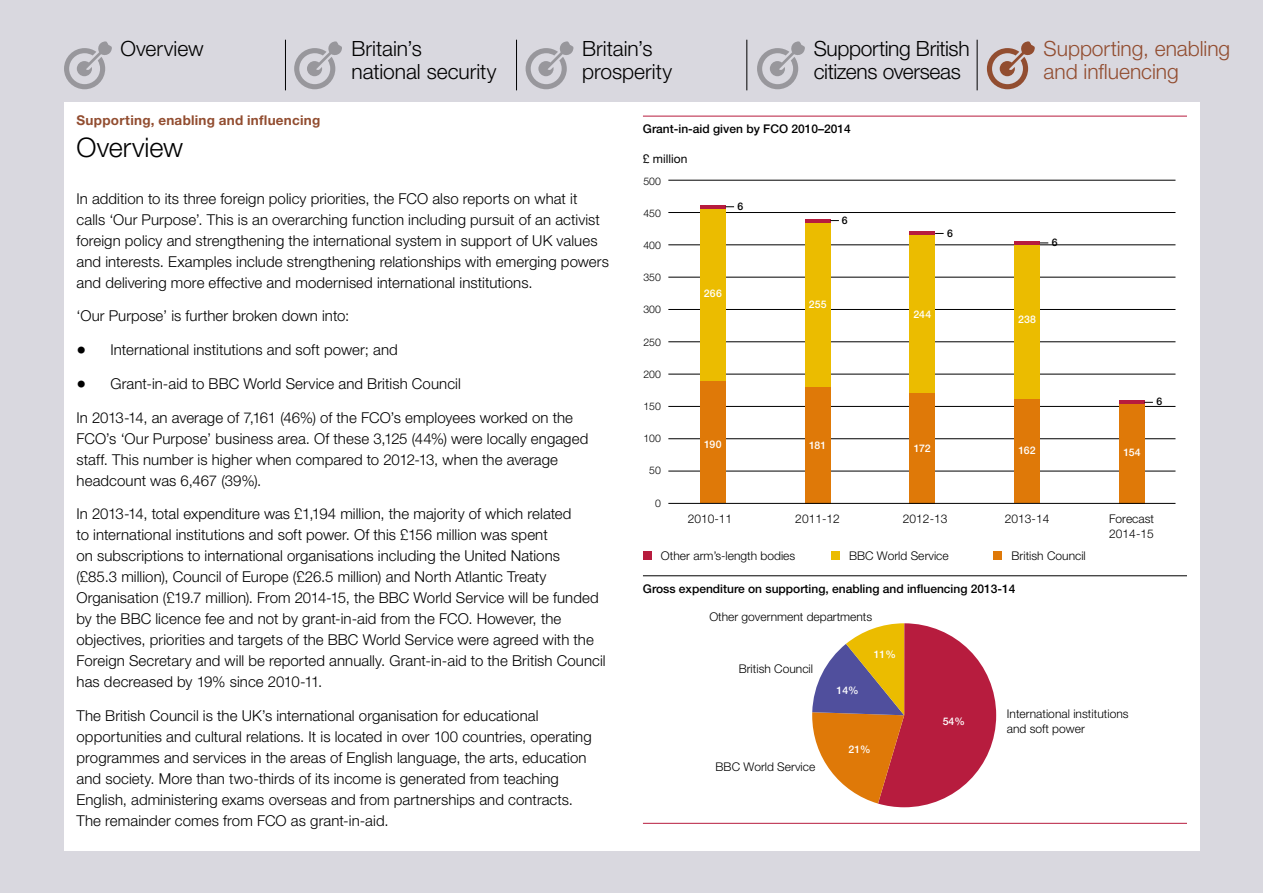
<style>
.page{position:relative;width:1263px;height:893px;background:#d9d8df}
.page>*{position:absolute;margin:0;border:0;box-sizing:border-box;transform-origin:0 0}
.t1{font:300 27px "Helvetica Neue LT Std";color:#000}
.t2{font:300 21px/22.5px "Helvetica Neue LT Std";letter-spacing:-.005em;color:#000}
.t3{font:300 21px/22.5px "Helvetica Neue LT Std";letter-spacing:-.005em;color:#924d30}
.t4{font:300 15px/21px "Helvetica Neue LT Std";letter-spacing:.005em;color:#000}
.t5{font:700 13.5px "Helvetica Neue LT Std";letter-spacing:.02em;color:#924d30}
.t6{font:300 12px/15px "Helvetica Neue LT Std";color:#000}
.t7{font:500 12px "Helvetica Neue LT Std";color:#000}
.t8{font:12px "Helvetica Neue LT Std";color:#000}
.t9{font:500 10.5px "Helvetica Neue LT Std";letter-spacing:.005em;color:#fff}
.t10{font:300 10.5px "Helvetica Neue LT Std";color:#000}
.t11{font:500 10.5px "Helvetica Neue LT Std";color:#000}
.s1{font-size:19.5px}
</style>
<div class="page">
<hr style="left:285px;top:40px;width:1px;height:50px;background:#000">
<hr style="left:516px;top:40px;width:1px;height:50px;background:#000">
<hr style="left:746px;top:40px;width:1px;height:50px;background:#000">
<hr style="left:977px;top:40px;width:1px;height:50px;background:#000">
<svg style="left:64px;top:41px;width:48px;height:48px"></svg>
<svg style="left:294px;top:41px;width:48px;height:48px"></svg>
<svg style="left:526px;top:41px;width:48px;height:48px"></svg>
<svg style="left:757px;top:41px;width:48px;height:48px"></svg>
<svg style="left:987px;top:41px;width:48px;height:48px"></svg>
<div style="left:64px;top:103px;width:1135px;height:748px;background:#fff"></div>
<hr style="left:668px;top:471px;width:507px;height:1px;background:#000">
<hr style="left:668px;top:438px;width:507px;height:1px;background:#000">
<hr style="left:668px;top:406px;width:507px;height:1px;background:#000">
<hr style="left:668px;top:374px;width:507px;height:1px;background:#000">
<hr style="left:668px;top:342px;width:507px;height:1px;background:#000">
<hr style="left:668px;top:309px;width:507px;height:1px;background:#000">
<hr style="left:668px;top:277px;width:507px;height:1px;background:#000">
<hr style="left:668px;top:245px;width:507px;height:1px;background:#000">
<hr style="left:668px;top:212px;width:507px;height:1px;background:#000">
<hr style="left:668px;top:180px;width:507px;height:1px;background:#000">
<div style="left:700px;top:380px;width:25px;height:123px;background:#df7908"></div>
<div style="left:700px;top:209px;width:25px;height:171px;background:#ebbc00"></div>
<hr style="left:700px;top:205px;width:25px;height:4px;background:#b71c3e">
<div style="left:805px;top:387px;width:25px;height:116px;background:#df7908"></div>
<div style="left:805px;top:222px;width:25px;height:165px;background:#ebbc00"></div>
<hr style="left:805px;top:219px;width:25px;height:3px;background:#b71c3e">
<div style="left:909px;top:393px;width:26px;height:110px;background:#df7908"></div>
<div style="left:909px;top:235px;width:26px;height:158px;background:#ebbc00"></div>
<hr style="left:909px;top:232px;width:26px;height:3px;background:#b71c3e">
<div style="left:1014px;top:398px;width:26px;height:105px;background:#df7908"></div>
<div style="left:1014px;top:245px;width:26px;height:153px;background:#ebbc00"></div>
<hr style="left:1014px;top:241px;width:26px;height:4px;background:#b71c3e">
<div style="left:1119px;top:404px;width:25px;height:99px;background:#df7908"></div>
<hr style="left:1119px;top:400px;width:25px;height:4px;background:#b71c3e">
<hr style="left:668px;top:503px;width:507px;height:1px;background:#000">
<svg style="left:812px;top:623px;width:184px;height:184px"></svg>
<hr style="left:643px;top:116px;width:543px;height:1px;background:#b71c3e">
<hr style="left:643px;top:823px;width:543px;height:1px;background:#b71c3e">
<hr style="left:643px;top:575px;width:543px;height:1px;background:#000">
<div style="left:643px;top:552px;width:8px;height:8px;background:#b71c3e"></div>
<div style="left:831px;top:552px;width:9px;height:8px;background:#ebbc00"></div>
<div style="left:993px;top:552px;width:9px;height:8px;background:#df7908"></div>
<h2 class="t2" style="left:120px;top:37px;width:85px">Overview</h2>
<h2 class="t2" style="left:352px;top:37px;width:146px">Britain’s<br>national security</h2>
<p class="t5" style="left:77px;top:112px;width:245px">Supporting, enabling and influencing</p>
<h1 class="t1" style="left:77px;top:131px;width:108px">Overview</h1>
<p class="t4" style="left:77px;top:187px;width:534px">In addition to its three foreign policy priorities, the FCO also reports on what it calls ‘Our Purpose’. This is an overarching function including pursuit of an activist foreign policy and strengthening the international system in support of UK values and interests. Examples include strengthening relationships with emerging powers and delivering more effective and modernised international institutions.</p>
<p class="t4" style="left:77px;top:305px;width:274px">‘Our Purpose’ is further broken down into:</p>
<p class="t4" style="left:77px;top:339px;width:323px"><span class="s1">•</span> International institutions and soft power; and</p>
<p class="t4" style="left:77px;top:373px;width:386px"><span class="s1">•</span> Grant-in-aid to BBC World Service and British Council</p>
<p class="t4" style="left:77px;top:406px;width:513px">In 2013-14, an average of 7,161 (46%) of the FCO’s employees worked on the FCO’s ‘Our Purpose’ business area. Of these 3,125 (44%) were locally engaged staff. This number is higher when compared to 2012-13, when the average headcount was 6,467 (39%).</p>
<p class="t4" style="left:77px;top:503px;width:531px">In 2013-14, total expenditure was £1,194 million, the majority of which related<br>to international institutions and soft power. Of this £156 million was spent<br>on subscriptions to international organisations including the United Nations<br>(£85.3 million), Council of Europe (£26.5 million) and North Atlantic Treaty Organisation (£19.7 million). From 2014-15, the BBC World Service will be funded by the BBC licence fee and not by grant-in-aid from the FCO. However, the objectives, priorities and targets of the BBC World Service were agreed with the Foreign Secretary and will be reported annually. Grant-in-aid to the British Council has decreased by 19% since 2010-11.</p>
<p class="t4" style="left:77px;top:705px;width:517px">The British Council is the UK’s international organisation for educational opportunities and cultural relations. It is located in over 100 countries, operating programmes and services in the areas of English language, the arts, education and society. More than two-thirds of its income is generated from teaching English, administering exams overseas and from partnerships and contracts.<br>The remainder comes from FCO as grant-in-aid.</p>
<h2 class="t2" style="left:582px;top:37px;width:91px">Britain’s prosperity</h2>
<h2 class="t2" style="left:814px;top:37px;width:157px">Supporting British citizens overseas</h2>
<h2 class="t3" style="left:1043px;top:37px;width:188px">Supporting, enabling and influencing</h2>
<p class="t7" style="left:643px;top:121px;width:209px">Grant-in-aid given by FCO 2010–2014</p>
<p class="t8" style="left:643px;top:152px;width:46px">£ million</p>
<p class="t10" style="left:643px;top:175px;width:19px">500</p>
<p class="t11" style="left:737px;top:200px;width:7px">6</p>
<p class="t10" style="left:643px;top:207px;width:19px">450</p>
<p class="t11" style="left:842px;top:214px;width:7px">6</p>
<p class="t11" style="left:947px;top:227px;width:7px">6</p>
<p class="t11" style="left:1052px;top:236px;width:7px">6</p>
<p class="t10" style="left:643px;top:239px;width:19px">400</p>
<p class="t10" style="left:643px;top:271px;width:19px">350</p>
<p class="t9" style="left:704px;top:287px;width:20px">266</p>
<p class="t9" style="left:809px;top:298px;width:19px">255</p>
<p class="t10" style="left:643px;top:303px;width:19px">300</p>
<p class="t9" style="left:913px;top:308px;width:19px">244</p>
<p class="t9" style="left:1018px;top:313px;width:20px">238</p>
<p class="t10" style="left:643px;top:335px;width:19px">250</p>
<p class="t10" style="left:643px;top:368px;width:19px">200</p>
<p class="t11" style="left:1156px;top:395px;width:7px">6</p>
<p class="t10" style="left:643px;top:400px;width:19px">150</p>
<p class="t10" style="left:643px;top:432px;width:19px">100</p>
<p class="t9" style="left:704px;top:438px;width:19px">190</p>
<p class="t9" style="left:809px;top:439px;width:19px">181</p>
<p class="t9" style="left:914px;top:442px;width:18px">172</p>
<p class="t9" style="left:1018px;top:444px;width:19px">162</p>
<p class="t9" style="left:1123px;top:446px;width:19px">154</p>
<p class="t10" style="left:649px;top:464px;width:13px">50</p>
<p class="t10" style="left:655px;top:496px;width:7px">0</p>
<p class="t6" style="left:688px;top:511px;width:46px">2010-11</p>
<p class="t6" style="left:795px;top:511px;width:46px">2011-12</p>
<p class="t6" style="left:903px;top:511px;width:46px">2012-13</p>
<p class="t6" style="left:1005px;top:511px;width:46px">2013-14</p>
<p class="t6" style="left:1109px;top:511px;width:46px">Forecast<br>2014-15</p>
<p class="t6" style="left:661px;top:548px;width:136px">Other arm’s-length bodies</p>
<p class="t6" style="left:849px;top:548px;width:101px">BBC World Service</p>
<p class="t6" style="left:1011px;top:548px;width:76px">British Council</p>
<p class="t7" style="left:643px;top:582px;width:374px">Gross expenditure on supporting, enabling and influencing 2013-14</p>
<p class="t6" style="left:709px;top:609px;width:164px">Other government departments</p>
<p class="t9" style="left:874px;top:648px;width:24px">11%</p>
<p class="t6" style="left:739px;top:661px;width:76px">British Council</p>
<p class="t9" style="left:836px;top:684px;width:24px">14%</p>
<p class="t6" style="left:1007px;top:706px;width:123px">International institutions and soft power</p>
<p class="t9" style="left:943px;top:715px;width:24px">54%</p>
<p class="t9" style="left:849px;top:743px;width:24px">21%</p>
<p class="t6" style="left:716px;top:759px;width:101px">BBC World Service</p>
</div>
